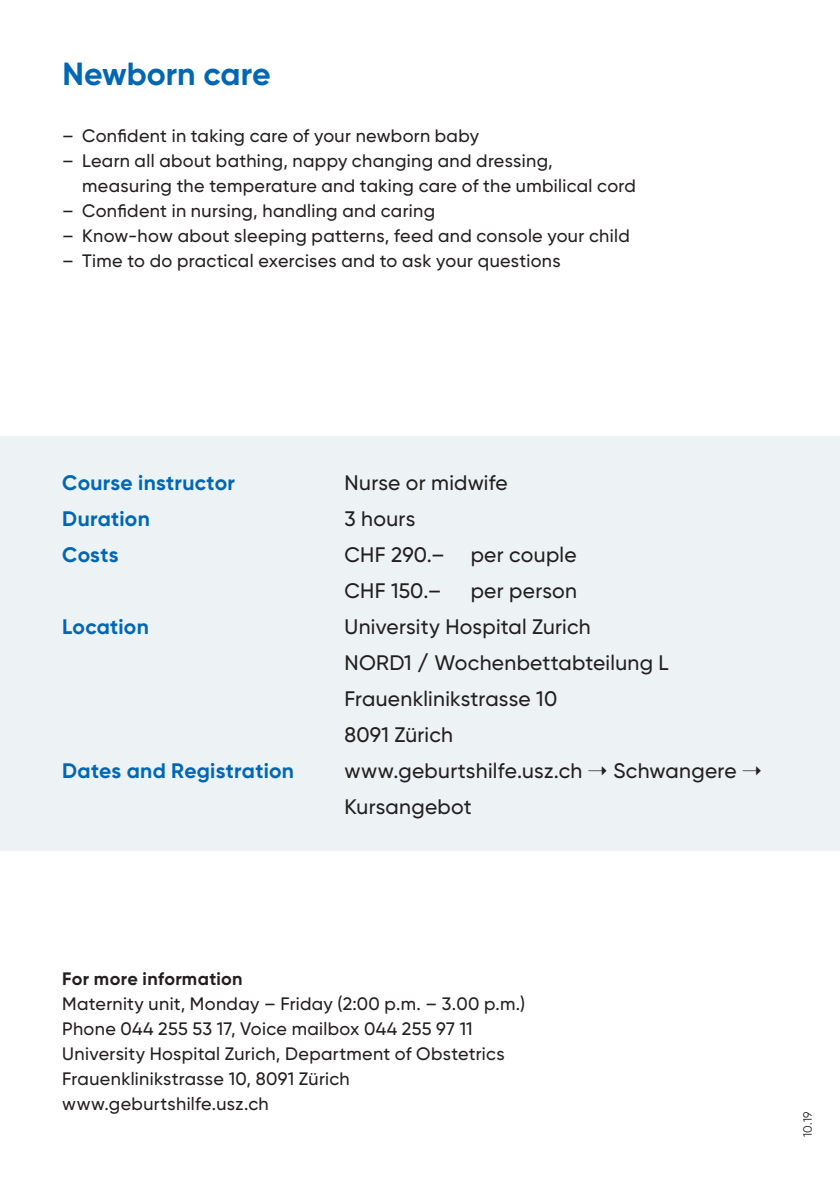
<style>
.page{position:relative;width:840px;height:1191px;background:#fff}
.page>*{position:absolute;margin:0;border:0;box-sizing:border-box;transform-origin:0 0}
.t1{font:700 32px "USZ Gilroy";color:#0166b3}
.t2{font:500 21px/36px "USZ Gilroy";letter-spacing:.015em;color:#231f20}
.t3{font:700 21px "USZ Gilroy";letter-spacing:.01em;color:#0166b3}
.t4{font:500 18px/25px "USZ Gilroy";letter-spacing:.02em;color:#231f20}
.t5{font:700 18px "USZ Gilroy";letter-spacing:.02em;color:#231f20}
.t6{font:12px "USZ Gilroy";color:#231f20}
</style>
<div class="page">
<div style="left:0;top:437px;width:839px;height:413px;background:#edf3f5"></div>
<h1 class="t1" style="left:62px;top:54px;width:210px">Newborn care</h1>
<p class="t4" style="left:62px;top:123px;width:418px">– Confident in taking care of your newborn baby</p>
<p class="t4" style="left:82px;top:148px;width:555px;text-indent:-20px">– Learn all about bathing, nappy changing and dressing, measuring the temperature and taking care of the umbilical cord</p>
<p class="t4" style="left:62px;top:198px;width:374px">– Confident in nursing, handling and caring</p>
<p class="t4" style="left:62px;top:223px;width:568px">– Know-how about sleeping patterns, feed and console your child</p>
<p class="t4" style="left:62px;top:248px;width:499px">– Time to do practical exercises and to ask your questions</p>
<p class="t3" style="left:62px;top:469px;width:174px">Course instructor</p>
<p class="t2" style="left:344px;top:464px;width:165px">Nurse or midwife</p>
<p class="t3" style="left:62px;top:505px;width:89px">Duration</p>
<p class="t2" style="left:344px;top:500px;width:72px">3 hours</p>
<p class="t3" style="left:62px;top:541px;width:58px">Costs</p>
<p class="t2" style="left:344px;top:536px;width:233px">CHF 290.– per couple<br>CHF 150.–</p>
<p class="t2" style="left:470px;top:572px;width:108px">per person</p>
<p class="t3" style="left:62px;top:613px;width:88px">Location</p>
<p class="t2" style="left:344px;top:608px;width:325px">University Hospital Zurich<br>NORD1 / Wochenbettabteilung L<br>Frauenklinikstrasse 10<br>8091 Zürich</p>
<p class="t3" style="left:62px;top:757px;width:233px">Dates and Registration</p>
<p class="t2" style="left:344px;top:752px;width:418px">www.geburtshilfe.usz.ch ➝ Schwangere ➝<br>Kursangebot</p>
<p class="t5" style="left:62px;top:967px;width:182px">For more information</p>
<p class="t4" style="left:62px;top:991px;width:464px">Maternity unit, Monday – Friday (2:00 p.m. – 3.00 p.m.)<br>Phone 044 255 53 17, Voice mailbox 044 255 97 11<br>University Hospital Zurich, Department of Obstetrics Frauenklinikstrasse 10, 8091 Zürich www.geburtshilfe.usz.ch</p>
<p class="t6" style="left:799px;top:1137px;width:27px;rotate:-90deg">10.19</p>
</div>
